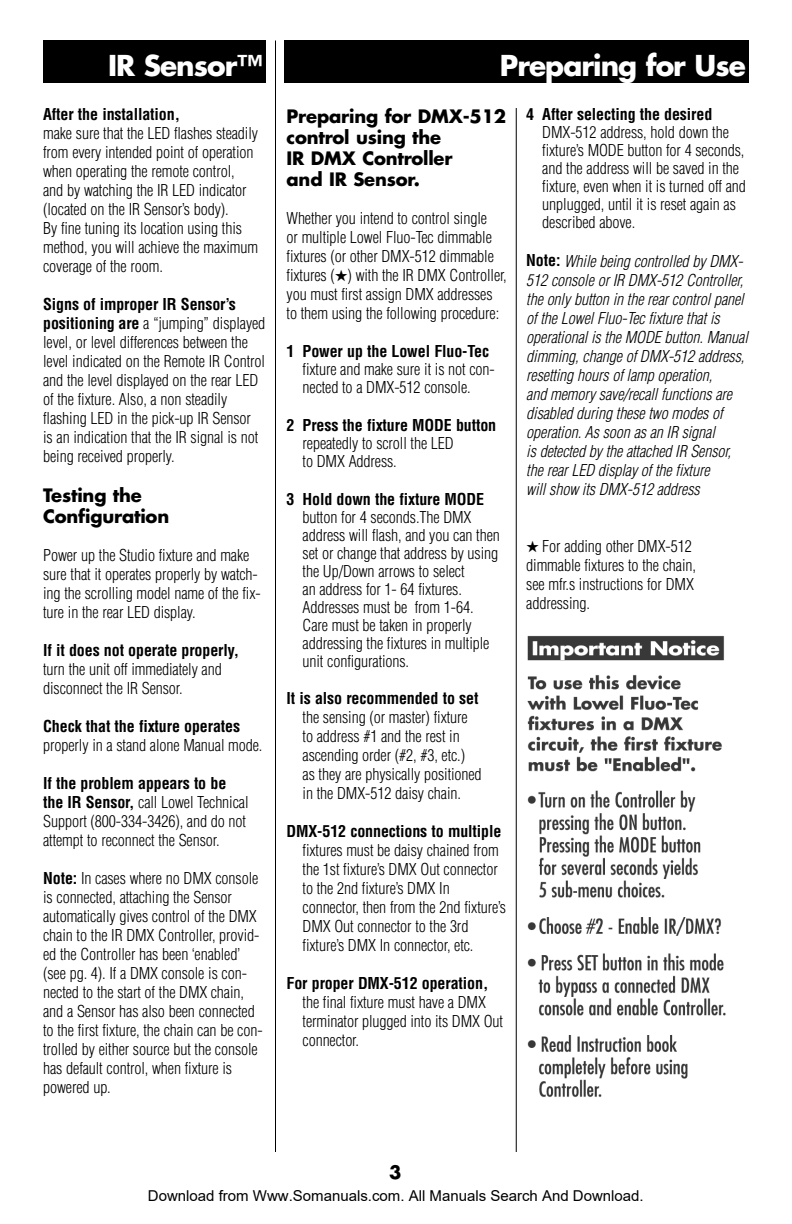
<style>
.page{position:relative;width:792px;height:1224px;background:#fff}
.page>*{position:absolute;margin:0;border:0;box-sizing:border-box;transform-origin:0 0}
.t1{font:700 28px "Futura";letter-spacing:-.035em;color:#fff}
.t2{font:700 18px/21px "Futura";letter-spacing:-.01em;color:#000}
.t3{font:300 condensed 16px/19px "Helvetica";letter-spacing:-.005em;color:#000}
.t4{font:italic 300 condensed 16px/19px "Helvetica";color:#000}
.t5{font:700 condensed 16px "Helvetica";letter-spacing:-.01em;color:#000}
.t6{font:15px "Arial";color:#000}
.s1{font-weight:700}
.s2{font-weight:700;font-style:normal}
</style>
<div class="page">
<hr style="left:275px;top:40px;width:1px;height:1112px;background:#000">
<hr style="left:516px;top:108px;width:1px;height:1044px;background:#000">
<div style="left:284px;top:40px;width:465px;height:43px;background:#000"></div>
<div style="left:43px;top:40px;width:223px;height:43px;background:#000"></div>
<img style="left:527px;top:635px;width:199px;height:462px">
<h1 class="t1" style="left:108px;top:53px;width:156px">IR Sensor™</h1>
<p class="t5" style="left:43px;top:108px;width:138px">After the installation,</p>
<p class="t3" style="left:43px;top:125px;width:216px">make sure that the LED flashes steadily from every intended point of operation when operating the remote control, and by watching the IR LED indicator (located on the IR Sensor’s body).<br>By fine tuning its location using this method, you will achieve the maximum coverage of the room.</p>
<p class="t3" style="left:43px;top:296px;width:224px"><span class="s1">Signs of improper IR Sensor’s positioning are</span> a “jumping” displayed level, or level differences between the level indicated on the Remote IR Control and the level displayed on the rear LED of the fixture. Also, a non steadily flashing LED in the pick-up IR Sensor<br>is an indication that the IR signal is not being received properly.</p>
<p class="t2" style="left:43px;top:486px;width:128px">Testing the<br>Configuration</p>
<p class="t3" style="left:43px;top:547px;width:219px">Power up the Studio fixture and make sure that it operates properly by watch&shy;ing the scrolling model name of the fix&shy;ture in the rear LED display.</p>
<p class="t5" style="left:43px;top:644px;width:198px">If it does not operate properly,</p>
<p class="t3" style="left:43px;top:661px;width:180px">turn the unit off immediately and disconnect the IR Sensor.</p>
<p class="t5" style="left:43px;top:720px;width:199px">Check that the fixture operates</p>
<p class="t3" style="left:43px;top:737px;width:221px">properly in a stand alone Manual mode.</p>
<p class="t3" style="left:43px;top:775px;width:207px"><span class="s1">If the problem appears to be the IR Sensor,</span> call Lowel Technical<br>Support (800-334-3426), and do not attempt to reconnect the Sensor.</p>
<p class="t3" style="left:43px;top:870px;width:221px"><span class="s1">Note:</span> In cases where no DMX console is connected, attaching the Sensor automatically gives control of the DMX chain to the IR DMX Controller, provid&shy;ed the Controller has been ‘enabled’ (see pg. 4). If a DMX console is con&shy;nected to the start of the DMX chain, and a Sensor has also been connected to the first fixture, the chain can be con&shy;trolled by either source but the console has default control, when fixture is powered up.</p>
<h1 class="t1" style="left:500px;top:53px;width:248px">Preparing for Use</h1>
<p class="t2" style="left:287px;top:108px;width:221px">Preparing for DMX-512 control using the<br>IR DMX Controller<br>and IR Sensor.</p>
<p class="t3" style="left:287px;top:210px;width:222px">Whether you intend to control single<br>or multiple Lowel Fluo-Tec dimmable fixtures (or other DMX-512 dimmable fixtures (★) with the IR DMX Controller, you must first assign DMX addresses to them using the following procedure:</p>
<p class="t5" style="left:287px;top:345px;width:204px">1 Power up the Lowel Fluo-Tec</p>
<p class="t3" style="left:303px;top:362px;width:194px;line-height:18px">fixture and make sure it is not con&shy;nected to a DMX-512 console.</p>
<p class="t5" style="left:287px;top:419px;width:211px">2 Press the fixture MODE button</p>
<p class="t3" style="left:303px;top:436px;width:153px;line-height:18px">repeatedly to scroll the LED to DMX Address.</p>
<p class="t5" style="left:287px;top:493px;width:199px">3 Hold down the fixture MODE</p>
<p class="t3" style="left:303px;top:510px;width:199px;line-height:18px">button for 4 seconds.The DMX address will flash, and you can then set or change that address by using the Up/Down arrows to select<br>an address for 1- 64 fixtures.<br>Addresses must be from 1-64.<br>Care must be taken in properly addressing the fixtures in multiple unit configurations.</p>
<p class="t5" style="left:287px;top:692px;width:193px">It is also recommended to set</p>
<p class="t3" style="left:303px;top:709px;width:181px">the sensing (or master) fixture to address #1 and the rest in ascending order (#2, #3, etc.)<br>as they are physically positioned in the DMX-512 daisy chain.</p>
<p class="t5" style="left:287px;top:825px;width:216px">DMX-512 connections to multiple</p>
<p class="t3" style="left:303px;top:842px;width:205px">fixtures must be daisy chained from the 1st fixture’s DMX Out connector to the 2nd fixture’s DMX In connector, then from the 2nd fixture’s<br>DMX Out connector to the 3rd fixture’s DMX In connector, etc.</p>
<p class="t5" style="left:287px;top:977px;width:203px">For proper DMX-512 operation,</p>
<p class="t3" style="left:303px;top:994px;width:202px">the final fixture must have a DMX terminator plugged into its DMX Out connector.</p>
<p class="t5" style="left:526px;top:108px;width:188px">4 After selecting the desired</p>
<p class="t3" style="left:542px;top:125px;width:205px;line-height:18px">DMX-512 address, hold down the fixture’s MODE button for 4 seconds, and the address will be saved in the fixture, even when it is turned off and unplugged, until it is reset again as described above.</p>
<p class="t4" style="left:526px;top:253px;width:226px"><span class="s2">N o t e :</span> Whilebeing controlled byDMX-512 consoleorIR DMX-512 Controller, theonlybutton in therearcontrolpanel oftheLowelFluo-Tecfixturethatis operationalistheMODE button.Manual dimming,changeofDMX-512 address, resetting hoursoflamp operation,<br>and memorysave/recallfunctionsare disabled during thesetwo modesof operation.Assoon asan IR signal isdetected bytheattached IR Sensor, therearLED displayofthefixture willshow itsDMX-512 address</p>
<p class="t3" style="left:526px;top:538px;width:171px">★ For adding other DMX-512 dimmable fixtures to the chain, see mfr.s instructions for DMX addressing.</p>
<p class="t2" style="left:389px;top:1163px;width:14px">3</p>
<p class="t6" style="left:148px;top:1187px;width:497px">Download from Www.Somanuals.com. All Manuals Search And Download.</p>
</div>
